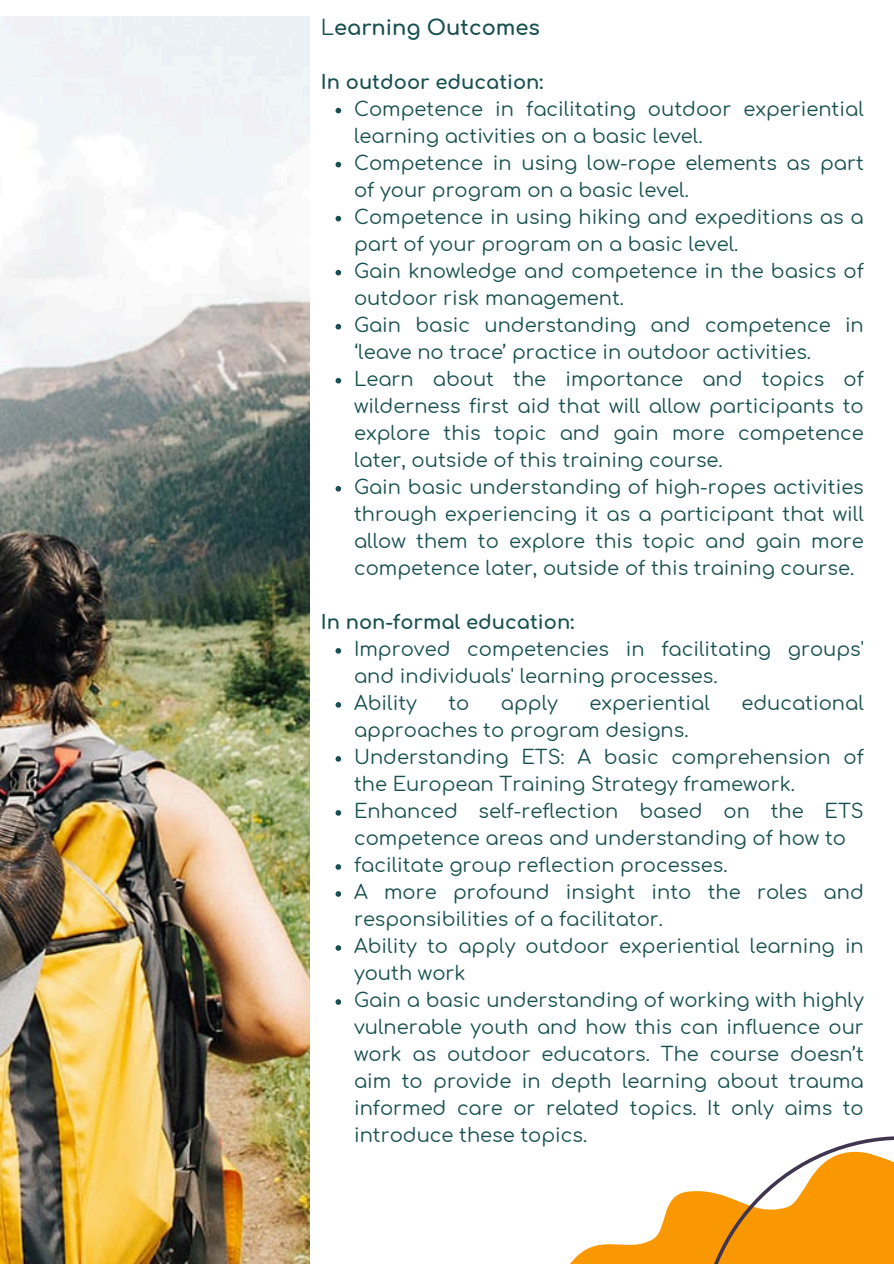
<style>
.page{position:relative;width:894px;height:1264px;background:#fff}
.page>*{position:absolute;margin:0;border:0;box-sizing:border-box;transform-origin:0 0}
.t1{font:700 21px "Comfortaa";color:#185050}
.t2{font:19.5px/27px "Comfortaa";color:#185050}
.t3{font:700 19.5px "Comfortaa";color:#185050}
.s1{font-weight:400}
</style>
<div class="page">
<img style="left:0;top:16px;width:309px;height:1247px">
<svg style="left:570px;top:1191px;width:129px;height:72px"></svg>
<svg style="left:699px;top:1136px;width:194px;height:127px"></svg>
<svg style="left:335px;top:108px;width:6px;height:5px"></svg>
<svg style="left:335px;top:162px;width:6px;height:5px"></svg>
<svg style="left:335px;top:216px;width:6px;height:5px"></svg>
<svg style="left:335px;top:270px;width:6px;height:5px"></svg>
<svg style="left:335px;top:324px;width:6px;height:5px"></svg>
<svg style="left:335px;top:378px;width:6px;height:5px"></svg>
<svg style="left:335px;top:486px;width:6px;height:5px"></svg>
<svg style="left:335px;top:648px;width:6px;height:5px"></svg>
<svg style="left:335px;top:702px;width:6px;height:5px"></svg>
<svg style="left:335px;top:756px;width:6px;height:5px"></svg>
<svg style="left:335px;top:810px;width:6px;height:5px"></svg>
<svg style="left:335px;top:864px;width:6px;height:5px"></svg>
<svg style="left:335px;top:891px;width:6px;height:5px"></svg>
<svg style="left:335px;top:945px;width:6px;height:5px"></svg>
<svg style="left:335px;top:999px;width:6px;height:5px"></svg>
<p class="t1" style="left:321px;top:16px;width:220px"><span class="s1">L</span>earning Outcomes</p>
<h1 class="t3" style="left:321px;top:71px;width:224px">In outdoor education:</h1>
<p class="t2" style="left:354px;top:96px;width:511px">Competence in facilitating outdoor experiential learning activities on a basic level.</p>
<p class="t2" style="left:354px;top:150px;width:511px">Competence in using low-rope elements as part of your program on a basic level.</p>
<p class="t2" style="left:354px;top:204px;width:511px">Competence in using hiking and expeditions as a part of your program on a basic level.</p>
<p class="t2" style="left:354px;top:258px;width:511px">Gain knowledge and competence in the basics of outdoor risk management.</p>
<p class="t2" style="left:354px;top:312px;width:511px">Gain basic understanding and competence in ‘leave no trace’ practice in outdoor activities.</p>
<p class="t2" style="left:354px;top:366px;width:511px;text-align:justify">Learn about the importance and topics of wilderness first aid that will allow participants to explore this topic and gain more competence later, outside of this training course.</p>
<p class="t2" style="left:354px;top:474px;width:511px;text-align:justify">Gain basic understanding of high-ropes activities through experiencing it as a participant that will allow them to explore this topic and gain more competence later, outside of this training course.</p>
<h1 class="t3" style="left:321px;top:611px;width:255px">In non-formal education:</h1>
<p class="t2" style="left:354px;top:636px;width:511px">Improved competencies in facilitating groups' and individuals' learning processes.</p>
<p class="t2" style="left:354px;top:690px;width:64px">Ability</p>
<p class="t2" style="left:448px;top:690px;width:23px">to</p>
<p class="t2" style="left:501px;top:690px;width:58px">apply</p>
<p class="t2" style="left:589px;top:690px;width:122px">experiential</p>
<p class="t2" style="left:741px;top:690px;width:124px">educational</p>
<p class="t2" style="left:354px;top:717px;width:336px">approaches to program designs.</p>
<p class="t2" style="left:354px;top:744px;width:511px">Understanding ETS: A basic comprehension of the European Training Strategy framework.</p>
<p class="t2" style="left:354px;top:798px;width:511px">Enhanced self-reflection based on the ETS competence areas and understanding of how to</p>
<p class="t2" style="left:354px;top:852px;width:375px">facilitate group reflection processes.</p>
<p class="t2" style="left:354px;top:879px;width:511px">A more profound insight into the roles and responsibilities of a facilitator.</p>
<p class="t2" style="left:354px;top:933px;width:511px">Ability to apply outdoor experiential learning in youth work</p>
<p class="t2" style="left:354px;top:987px;width:511px;text-align:justify">Gain a basic understanding of working with highly vulnerable youth and how this can influence our work as outdoor educators. The course doesn’t aim to provide in depth learning about trauma informed care or related topics. It only aims to introduce these topics.</p>
</div>
